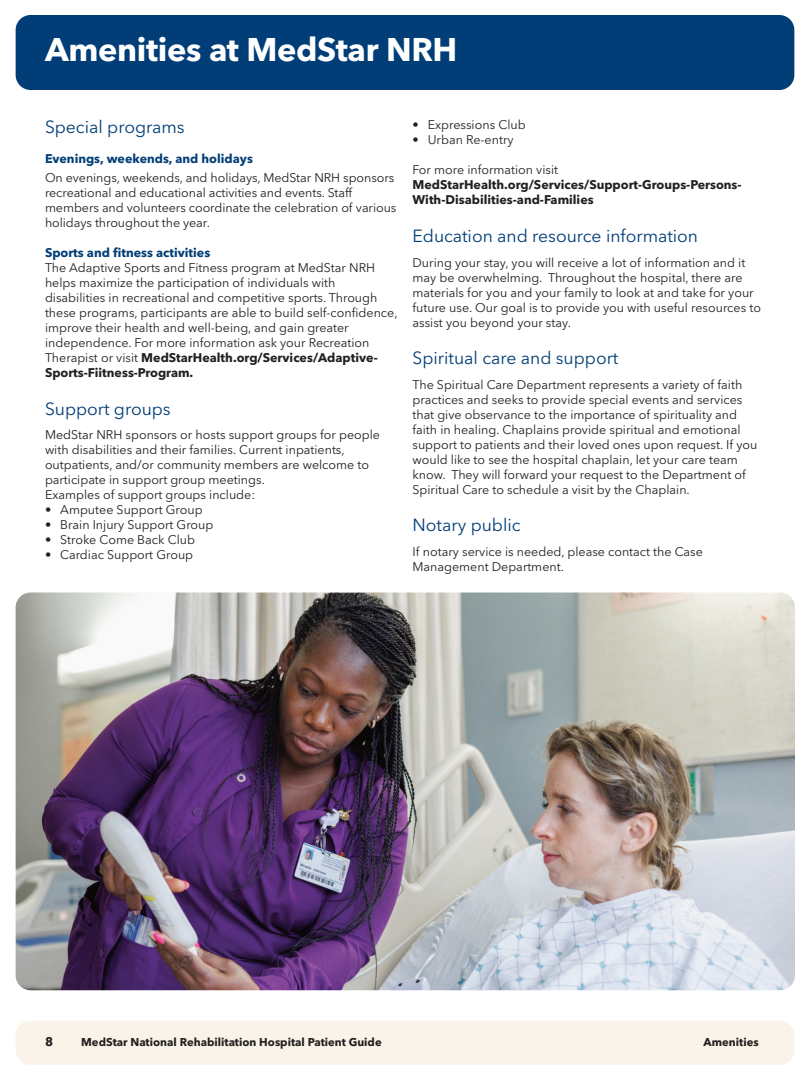
<style>
.page{position:relative;width:810px;height:1080px;background:#fff}
.page>*{position:absolute;margin:0;border:0;box-sizing:border-box;transform-origin:0 0}
.t1{font:700 32.5px "Avenir Next LT Pro";letter-spacing:-.01em;color:#fff}
.t2{font:17.5px "Avenir Next LT Pro";color:#013d76}
.t3{font:12.5px/15px "Avenir Next LT Pro";color:#231f20}
.t4{font:700 12.5px/15px "Avenir Next LT Pro";color:#231f20}
.t5{font:700 12.5px "Avenir Next LT Pro";color:#013d76}
.t6{font:700 11.25px "Avenir Next LT Pro";color:#231f20}
.s1{font-weight:700}
</style>
<div class="page">
<div style="left:16px;top:1021px;width:778px;height:44px;background:#f9f3e9;border-radius:15px"></div>
<div style="left:16px;top:15px;width:778px;height:75px;background:#013d76;border-radius:15px"></div>
<img style="left:16px;top:593px;width:779px;height:397px;border-radius:15px">
<h1 class="t1" style="left:45px;top:36px;width:414px">Amenities at MedStar NRH</h1>
<h2 class="t2" style="left:45px;top:120px;width:141px">Special programs</h2>
<p class="t5" style="left:45px;top:154px;width:209px">Evenings, weekends, and holidays</p>
<p class="t3" style="left:45px;top:171px;width:353px">On evenings, weekends, and holidays, MedStar NRH sponsors recreational and educational activities and events. Staff members and volunteers coordinate the celebration of various holidays throughout the year.</p>
<p class="t5" style="left:45px;top:248px;width:167px">Sports and fitness activities</p>
<p class="t3" style="left:45px;top:261px;width:354px">The Adaptive Sports and Fitness program at MedStar NRH helps maximize the participation of individuals with disabilities in recreational and competitive sports. Through these programs, participants are able to build self-confidence, improve their health and well-being, and gain greater independence. For more information ask your Recreation Therapist or visit <span class="s1">MedStarHealth.org/Services/Adaptive-Sports-Fiitness-Program.</span></p>
<h2 class="t2" style="left:45px;top:401px;width:127px">Support groups</h2>
<p class="t3" style="left:45px;top:428px;width:337px">MedStar NRH sponsors or hosts support groups for people with disabilities and their families. Current inpatients, outpatients, and/or community members are welcome to participate in support group meetings.<br>Examples of support groups include:</p>
<p class="t3" style="left:45px;top:503px;width:159px">• Amputee Support Group</p>
<p class="t3" style="left:45px;top:518px;width:170px">• Brain Injury Support Group</p>
<p class="t3" style="left:45px;top:533px;width:152px">• Stroke Come Back Club</p>
<p class="t3" style="left:45px;top:548px;width:150px">• Cardiac Support Group</p>
<p class="t3" style="left:412px;top:119px;width:115px">• Expressions Club</p>
<p class="t3" style="left:412px;top:134px;width:103px">• Urban Re-entry</p>
<p class="t3" style="left:412px;top:164px;width:147px">For more information visit</p>
<p class="t4" style="left:412px;top:179px;width:331px">MedStarHealth.org/Services/Support-Groups-Persons-<br>With-Disabilities-and-Families</p>
<h2 class="t2" style="left:412px;top:229px;width:287px">Education and resource information</h2>
<p class="t3" style="left:412px;top:256px;width:350px">During your stay, you will receive a lot of information and it may be overwhelming. Throughout the hospital, there are materials for you and your family to look at and take for your future use. Our goal is to provide you with useful resources to assist you beyond your stay.</p>
<h2 class="t2" style="left:412px;top:351px;width:207px">Spiritual care and support</h2>
<p class="t3" style="left:412px;top:378px;width:347px">The Spiritual Care Department represents a variety of faith practices and seeks to provide special events and services that give observance to the importance of spirituality and faith in healing. Chaplains provide spiritual and emotional support to patients and their loved ones upon request. If you would like to see the hospital chaplain, let your care team know. They will forward your request to the Department of Spiritual Care to schedule a visit by the Chaplain.</p>
<h2 class="t2" style="left:412px;top:518px;width:110px">Notary public</h2>
<p class="t3" style="left:412px;top:545px;width:292px">If notary service is needed, please contact the Case<br>Management Department.</p>
<p class="t4" style="left:45px;top:1035px;width:10px">8</p>
<p class="t6" style="left:81px;top:1037px;width:302px">MedStar National Rehabilitation Hospital Patient Guide</p>
<p class="t6" style="left:704px;top:1037px;width:57px">Amenities</p>
</div>
